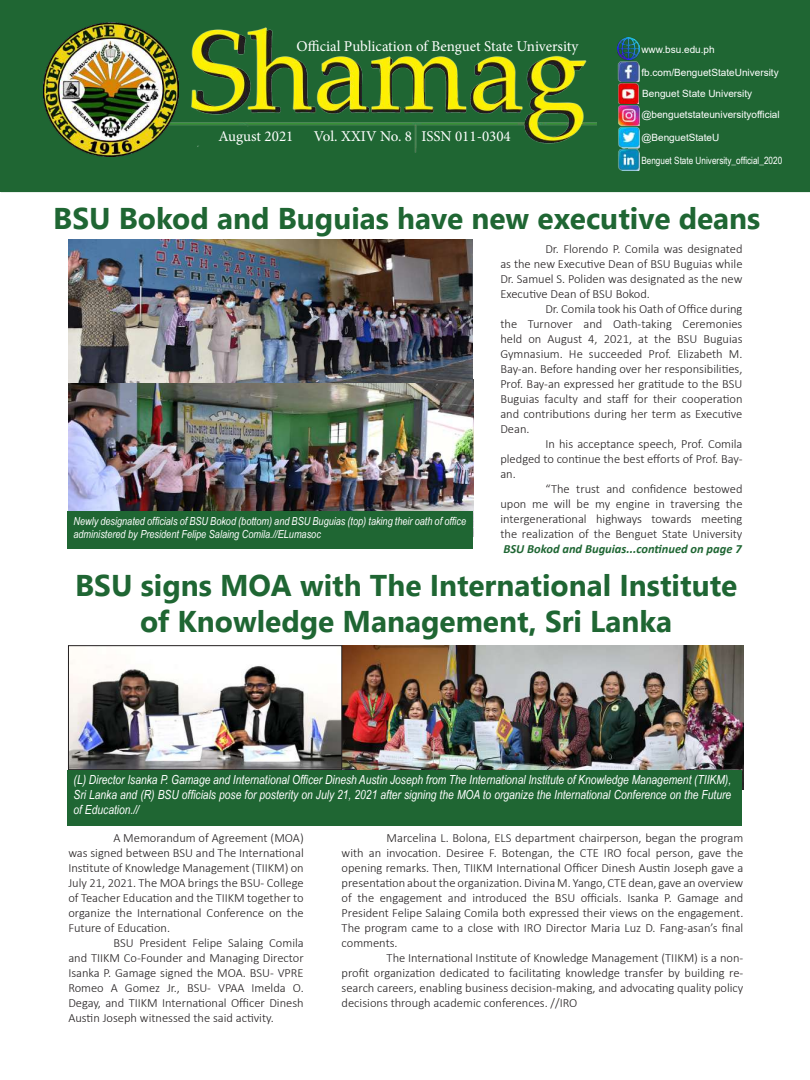
<style>
.page{position:relative;width:810px;height:1080px;background:#fff}
.page>*{position:absolute;margin:0;border:0;box-sizing:border-box;transform-origin:0 0}
.t1{font:700 30px/36px "Nirmala UI";color:#1f6633;text-align:center}
.t2{font:15px "Minion Pro";color:#fff}
.t3{font:300 12.5px/15px "Calibri";color:#231f20;text-align:justify}
.t4{font:italic 12.5px/15px "Arial Narrow";color:#fff;text-align:justify}
.t5{font:italic 700 12.5px "Calibri";color:#1f6633}
.t6{font:italic 11.12px/13.4px "Arial Narrow";color:#fff}
.t7{font:10px/21px "Arial";color:#fff}
.t8{font:10px "Arial Narrow";color:#fff}
</style>
<div class="page">
<div style="left:0;top:0;width:810px;height:192px;background:#1f6633"></div>
<img style="left:342px;top:645px;width:402px;height:145px">
<img style="left:70px;top:662px;width:270px;height:106px">
<div style="left:68px;top:645px;width:274px;height:125px;border:1px solid #231f20"></div>
<div style="left:67px;top:770px;width:675px;height:56px;background:#1f6633"></div>
<img style="left:68px;top:380px;width:405px;height:131px">
<img style="left:68px;top:247px;width:404px;height:136px">
<div style="left:68px;top:511px;width:405px;height:37px;background:#1f6633"></div>
<img style="left:1px;top:192px;width:596px;height:55px">
<svg style="left:43px;top:22px;width:597px;height:149px"></svg>
<img style="left:44px;top:23px;width:134px;height:134px">
<p class="t2" style="left:297px;top:36px;width:283px">Official Publication of Benguet State University</p>
<p class="t2" style="left:219px;top:126px;width:76px">August 2021</p>
<p class="t2" style="left:314px;top:126px;width:198px">Vol. XXIV No. 8 ISSN 011-0304</p>
<p class="t7" style="left:641px;top:39px;width:75px">www.bsu.edu.ph</p>
<p class="t7" style="left:641px;top:62px;width:140px">fb.com/BenguetStateUniversity<br>Benguet State University @benguetstateuniversityofficial</p>
<p class="t7" style="left:641px;top:127px;width:79px">@BenguetStateU</p>
<p class="t8" style="left:641px;top:153px;width:142px">Benguet State University_official_2020</p>
<h1 class="t1" style="left:53px;top:199px;width:709px">BSU Bokod and Buguias have new executive deans</h1>
<p class="t3" style="left:500px;top:242px;width:244px;text-indent:45px">Dr. Florendo P. Comila was designated as the new Executive Dean of BSU Buguias while Dr. Samuel S. Poliden was designated as the new Executive Dean of BSU Bokod.</p>
<p class="t3" style="left:500px;top:302px;width:244px;text-indent:45px">Dr. Comila took his Oath of Office during the Turnover and Oath-taking Ceremonies held on August 4, 2021, at the BSU Buguias Gymnasium. He succeeded Prof. Elizabeth M.<br>Bay-an. Before handing over her responsibilities, Prof. Bay-an expressed her gratitude to the BSU Buguias faculty and staff for their cooperation and contributions during her term as Executive Dean.</p>
<p class="t3" style="left:500px;top:437px;width:244px;text-indent:45px">In his acceptance speech, Prof. Comila pledged to continue the best efforts of Prof. Bay&shy;an.</p>
<p class="t3" style="left:500px;top:482px;width:244px;text-indent:45px">“The trust and confidence bestowed upon me will be my engine in traversing the intergenerational highways towards meeting the realization of the Benguet State University</p>
<p class="t6" style="left:73px;top:514px;width:394px">Newly designated officials of BSU Bokod (bottom) and BSU Buguias (top) taking their oath of office administered by President Felipe Salaing Comila.//ELumasoc</p>
<p class="t5" style="left:503px;top:540px;width:240px">BSU Bokod and Buguias...continued on page 7</p>
<h1 class="t1" style="left:75px;top:565px;width:663px">BSU signs MOA with The International Institute of Knowledge Management, Sri Lanka</h1>
<p class="t4" style="left:74px;top:772px;width:659px">(L) Director Isanka P. Gamage and International Officer Dinesh Austin Joseph from The International Institute of Knowledge Management (TIIKM), Sri Lanka and (R) BSU officials pose for posterity on July 21, 2021 after signing the MOA to organize the International Conference on the Future of Education.//</p>
<p class="t3" style="left:68px;top:830px;width:237px;text-indent:45px">A Memorandum of Agreement (MOA) was signed between BSU and The International Institute of Knowledge Management (TIIKM) on July 21, 2021. The MOA brings the BSU- College of Teacher Education and the TIIKM together to organize the International Conference on the Future of Education.</p>
<p class="t3" style="left:68px;top:935px;width:237px;text-indent:45px">BSU President Felipe Salaing Comila and TIIKM Co-Founder and Managing Director Isanka P. Gamage signed the MOA. BSU- VPRE Romeo A Gomez Jr., BSU- VPAA Imelda O.<br>Degay, and TIIKM International Officer Dinesh Austin Joseph witnessed the said activity.</p>
<p class="t3" style="left:342px;top:830px;width:403px;text-indent:45px">Marcelina L. Bolona, ELS department chairperson, began the program with an invocation. Desiree F. Botengan, the CTE IRO focal person, gave the opening remarks. Then, TIIKM International Officer Dinesh Austin Joseph gave a presentation about the organization. Divina M. Yango, CTE dean, gave an overview of the engagement and introduced the BSU officials. Isanka P. Gamage and President Felipe Salaing Comila both expressed their views on the engagement.<br>The program came to a close with IRO Director Maria Luz D. Fang-asan’s final comments.</p>
<p class="t3" style="left:342px;top:950px;width:403px;text-indent:45px">The International Institute of Knowledge Management (TIIKM) is a non&shy;profit organization dedicated to facilitating knowledge transfer by building re&shy;search careers, enabling business decision-making, and advocating quality policy decisions through academic conferences. //IRO</p>
</div>
